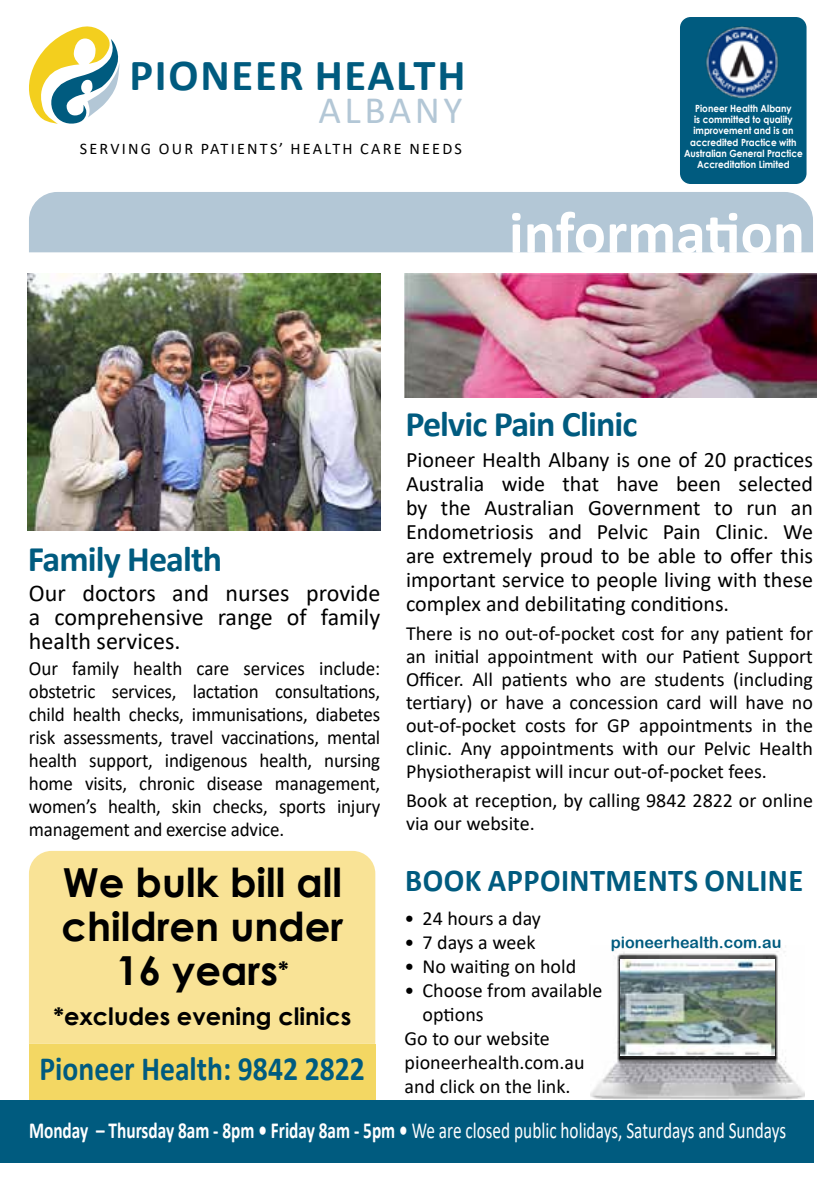
<style>
.page{position:relative;width:840px;height:1191px;background:#fff}
.page>*{position:absolute;margin:0;border:0;box-sizing:border-box;transform-origin:0 0}
.t1{font:700 60px "Calibri";color:#fff}
.t2{font:700 44.6px "Calibri";letter-spacing:.04em;color:#005b7f}
.t3{font:700 40px/44px "Century Gothic";color:#000;text-align:center}
.t4{font:38.8px "Calibri";letter-spacing:.09em;color:#b3c7d6}
.t5{font:700 36px "Calibri";letter-spacing:-.025em;color:#005b7f}
.t6{font:700 34px "Calibri";color:#005b7f;scale:.87 1}
.t7{font:700 32px "Calibri";letter-spacing:.015em;color:#005b7f;scale:.95 1}
.t8{font:24px/24px "Calibri";color:#000;text-align:justify}
.t9{font:700 24px "Century Gothic";color:#000}
.t10{font:23px "Calibri";color:#fff;scale:.75 1}
.t11{font:22px/24px "Calibri";color:#000;text-align:justify}
.t12{font:20px/23px "Calibri";color:#000;text-align:justify}
.t13{font:20px/23px "Calibri";color:#000;text-align:justify;scale:.95 1}
.t14{font:16.2px "Calibri";letter-spacing:.14em;color:#000}
.t15{font:16px "Arial Rounded MT Bold";color:#005b7f}
.t16{font:700 10px/11.4px "Century Gothic";color:#fff;text-align:center;scale:.9 1}
.s1{font-size:24px}
.s2{font-weight:700}
</style>
<div class="page">
<div style="left:29px;top:851px;width:346px;height:192px;background:#f9e396"></div>
<div style="left:29px;top:1043px;width:346px;height:62px;background:#f3d763"></div>
<div style="left:29px;top:192px;width:783px;height:60px;background:#b3c7d6"></div>
<img style="left:590px;top:948px;width:214px;height:152px">
<svg style="left:29px;top:26px;width:90px;height:98px"></svg>
<div style="left:679px;top:17px;width:127px;height:167px;background:#005b7f;border-radius:11px"></div>
<img style="left:706px;top:26px;width:73px;height:73px">
<img style="left:27px;top:273px;width:353px;height:257px">
<img style="left:404px;top:273px;width:412px;height:124px">
<img style="left:620px;top:959px;width:154px;height:96px">
<div style="left:0;top:1100px;width:813px;height:62px;background:#005b7f"></div>
<h2 class="t2" style="left:129px;top:43px;width:337px">PIONEER HEALTH</h2>
<h3 class="t4" style="left:318px;top:84px;width:145px">ALBANY</h3>
<p class="t16" style="left:683px;top:102px;width:133px">Pioneer Health Albany<br>is committed to quality improvement and is an accredited Practice with<br>Australian General Practice<br>Accreditation Limited</p>
<p class="t14" style="left:80px;top:137px;width:383px">SERVING OUR PATIENTS’ HEALTH CARE NEEDS</p>
<h1 class="t1" style="left:508px;top:190px;width:297px">information</h1>
<h3 class="t5" style="left:28px;top:533px;width:195px">Family Health</h3>
<p class="t8" style="left:29px;top:580px;width:352px">Our doctors and nurses provide a comprehensive range of family health services.</p>
<p class="t13" style="left:29px;top:656px;width:371px">Our family health care services include: obstetric services, lactation consultations, child health checks, immunisations, diabetes risk assessments, travel vaccinations, mental health support, indigenous health, nursing home visits, chronic disease management, women’s health, skin checks, sports injury management and exercise advice.</p>
<h3 class="t3" style="left:61px;top:858px;width:283px">We bulk bill all children under<br>16 years<span class="s1">*</span></h3>
<p class="t9" style="left:53px;top:997px;width:299px">*excludes evening clinics</p>
<h3 class="t6" style="left:40px;top:1045px;width:375px">Pioneer Health: 9842 2822</h3>
<h3 class="t5" style="left:405px;top:399px;width:233px">Pelvic Pain Clinic</h3>
<p class="t11" style="left:406px;top:447px;width:408px">Pioneer Health Albany is one of 20 practices Australia wide that have been selected by the Australian Government to run an Endometriosis and Pelvic Pain Clinic. We are extremely proud to be able to offer this important service to people living with these complex and debilitating conditions.</p>
<p class="t12" style="left:406px;top:621px;width:408px">There is no out-of-pocket cost for any patient for an initial appointment with our Patient Support Officer. All patients who are students (including tertiary) or have a concession card will have no out-of-pocket costs for GP appointments in the clinic. Any appointments with our Pelvic Health Physiotherapist will incur out-of-pocket fees.</p>
<p class="t12" style="left:406px;top:788px;width:408px">Book at reception, by calling 9842 2822 or online via our website.</p>
<h3 class="t7" style="left:405px;top:857px;width:420px">BOOK APPOINTMENTS ONLINE</h3>
<p class="t12" style="left:404px;top:906px;width:138px">• 24 hours a day</p>
<p class="t12" style="left:404px;top:930px;width:132px">• 7 days a week</p>
<p class="t12" style="left:404px;top:954px;width:173px">• No waiting on hold</p>
<p class="t12" style="left:404px;top:978px;width:199px">• Choose from available</p>
<p class="t12" style="left:422px;top:1002px;width:62px">options</p>
<p class="t12" style="left:404px;top:1026px;width:147px">Go to our website</p>
<p class="t12" style="left:404px;top:1050px;width:181px">pioneerhealth.com.au</p>
<p class="t12" style="left:404px;top:1074px;width:167px">and click on the link.</p>
<p class="t15" style="left:610px;top:932px;width:172px">pioneerhealth.com.au</p>
<p class="t10" style="left:29px;top:1114px;width:1010px"><span class="s2">Monday – Thursday 8am - 8pm • Friday 8am - 5pm •</span> We are closed public holidays, Saturdays and Sundays</p>
</div>
